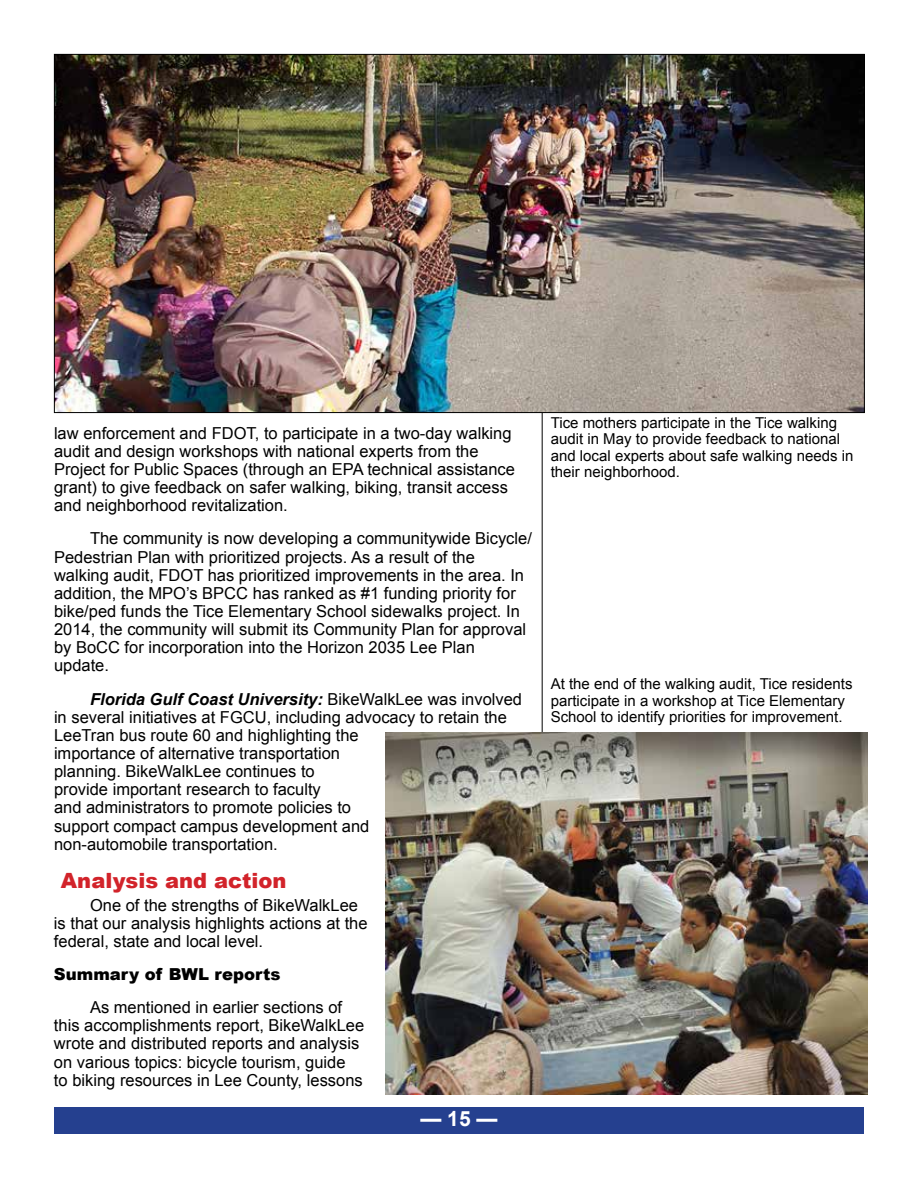
<style>
.page{position:relative;width:918px;height:1188px;background:#fff}
.page>*{position:absolute;margin:0;border:0;box-sizing:border-box;transform-origin:0 0}
.t1{font:900 21px "Arial";color:#d2232a}
.t2{font:700 21px "Arial";color:#fff}
.t3{font:16.5px/18.1px "Arial";color:#000}
.t4{font:900 16.5px "Arial";color:#000}
.t5{font:15px/16.5px "Arial";color:#000}
.s1{font-weight:700;font-style:italic}
</style>
<div class="page">
<div style="left:54px;top:1107px;width:810px;height:27px;background:#25408f"></div>
<hr style="left:542px;top:274px;width:1px;height:815px;background:#000">
<img style="left:56px;top:56px;width:807px;height:355px">
<img style="left:385px;top:733px;width:482px;height:361px">
<p class="t3" style="left:54px;top:424px;width:463px">law enforcement and FDOT, to participate in a two-day walking audit and design workshops with national experts from the Project for Public Spaces (through an EPA technical assistance grant) to give feedback on safer walking, biking, transit access and neighborhood revitalization.</p>
<p class="t3" style="left:54px;top:530px;width:479px;text-indent:36px">The community is now developing a communitywide Bicycle/ Pedestrian Plan with prioritized projects. As a result of the walking audit, FDOT has prioritized improvements in the area. In addition, the MPO’s BPCC has ranked as #1 funding priority for bike/ped funds the Tice Elementary School sidewalks project. In 2014, the community will submit its Community Plan for approval by BoCC for incorporation into the Horizon 2035 Lee Plan update.</p>
<p class="t3" style="left:54px;top:690px;width:470px;text-indent:36px"><span class="s1">Florida Gulf Coast University:</span> BikeWalkLee was involved in several initiatives at FGCU, including advocacy to retain the LeeTran bus route 60 and highlighting the<br>importance of alternative transportation<br>planning. BikeWalkLee continues to<br>provide important research to faculty<br>and administrators to promote policies to<br>support compact campus development and<br>non-automobile transportation.</p>
<p class="t1" style="left:61px;top:865px;width:227px">Analysis and action</p>
<p class="t3" style="left:54px;top:896px;width:315px;text-indent:36px">One of the strengths of BikeWalkLee is that our analysis highlights actions at the federal, state and local level.</p>
<p class="t4" style="left:54px;top:962px;width:228px">Summary of BWL reports</p>
<p class="t3" style="left:54px;top:998px;width:312px;text-indent:36px">As mentioned in earlier sections of this accomplishments report, BikeWalkLee wrote and distributed reports and analysis on various topics: bicycle tourism, guide<br>to biking resources in Lee County, lessons</p>
<p class="t2" style="left:420px;top:1105px;width:79px">— 15 —</p>
<p class="t5" style="left:551px;top:415px;width:304px">Tice mothers participate in the Tice walking audit in May to provide feedback to national and local experts about safe walking needs in their neighborhood.</p>
<p class="t5" style="left:551px;top:676px;width:303px">At the end of the walking audit, Tice residents participate in a workshop at Tice Elementary<br>School to identify priorities for improvement.</p>
</div>
